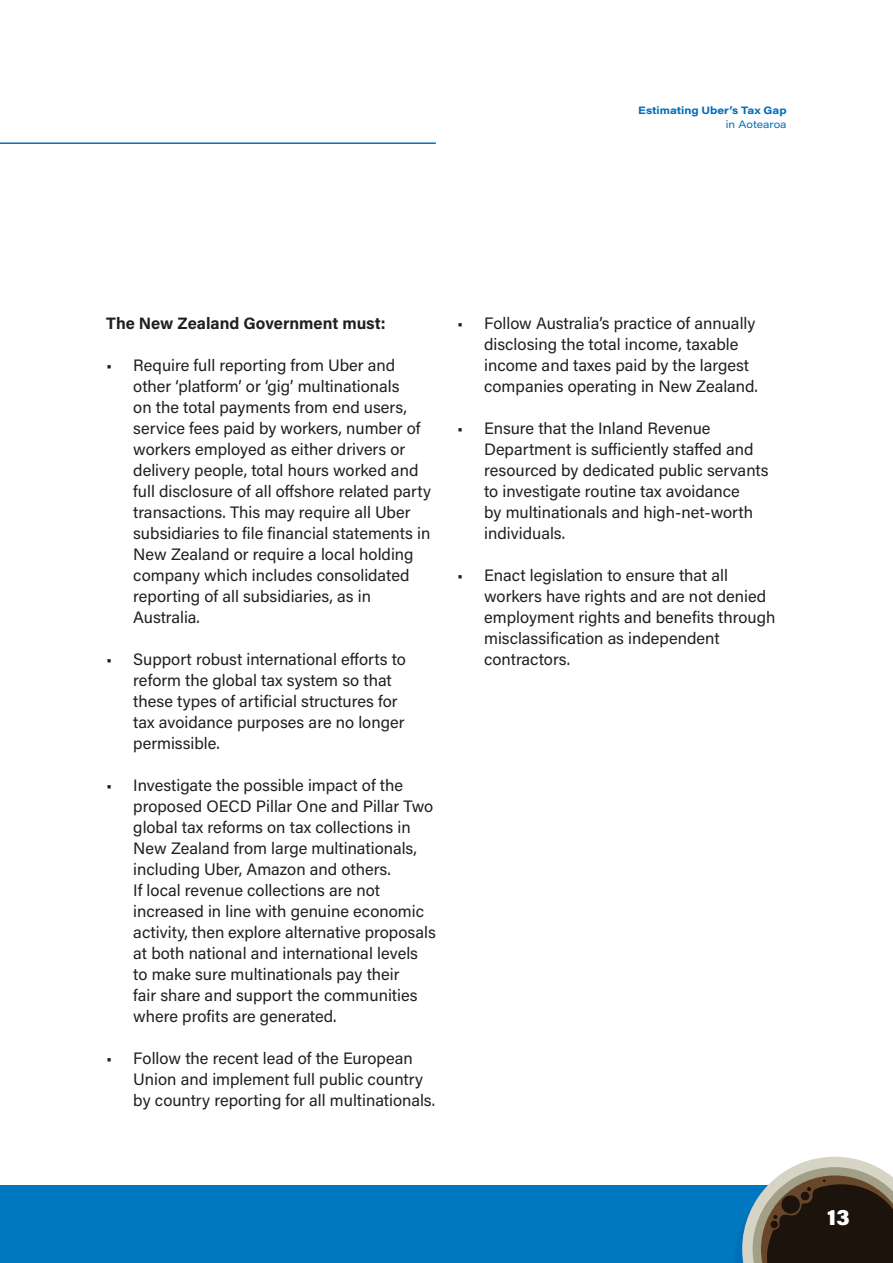
<style>
.page{position:relative;width:893px;height:1263px;background:#fff}
.page>*{position:absolute;margin:0;border:0;box-sizing:border-box;transform-origin:0 0}
.t1{font:900 22.5px "Acumin Pro";color:#fff}
.t2{font:16.5px/21px "Acumin Pro";color:#231f20}
.t3{font:700 16.5px "Acumin Pro";color:#231f20}
.t4{font:700 10.5px "Acumin Pro Wide";color:#0070ba}
.t5{font:10.5px "Acumin Pro Wide";color:#0070ba}
</style>
<div class="page">
<hr style="left:0;top:142px;width:436px;height:2px;background:#0070ba">
<div style="left:0;top:1185px;width:893px;height:78px;background:#0078bf"></div>
<svg style="left:742px;top:1157px;width:151px;height:106px;background:#615d54"></svg>
<p class="t4" style="left:638px;top:103px;width:150px">Estimating Uber’s Tax Gap</p>
<p class="t5" style="left:726px;top:116px;width:62px">in Aotearoa</p>
<p class="t3" style="left:106px;top:312px;width:281px">The New Zealand Government must:</p>
<p class="t2" style="left:133px;top:354px;width:299px;text-indent:-27px">• Require full reporting from Uber and other ‘platform’ or ‘gig’ multinationals<br>on the total payments from end users, service fees paid by workers, number of workers employed as either drivers or delivery people, total hours worked and full disclosure of all offshore related party transactions. This may require all Uber subsidiaries to file financial statements in New Zealand or require a local holding company which includes consolidated reporting of all subsidiaries, as in Australia.</p>
<p class="t2" style="left:133px;top:648px;width:274px;text-indent:-27px">• Support robust international efforts to reform the global tax system so that these types of artificial structures for tax avoidance purposes are no longer permissible.</p>
<p class="t2" style="left:133px;top:774px;width:304px;text-indent:-27px">• Investigate the possible impact of the proposed OECD Pillar One and Pillar Two global tax reforms on tax collections in New Zealand from large multinationals, including Uber, Amazon and others.<br>If local revenue collections are not increased in line with genuine economic activity, then explore alternative proposals at both national and international levels to make sure multinationals pay their<br>fair share and support the communities where profits are generated.</p>
<p class="t2" style="left:133px;top:1047px;width:303px;text-indent:-27px">• Follow the recent lead of the European<br>Union and implement full public country by country reporting for all multinationals.</p>
<p class="t2" style="left:484px;top:312px;width:275px;text-indent:-27px">• Follow Australia’s practice of annually disclosing the total income, taxable income and taxes paid by the largest companies operating in New Zealand.</p>
<p class="t2" style="left:484px;top:417px;width:286px;text-indent:-27px">• Ensure that the Inland Revenue Department is sufficiently staffed and resourced by dedicated public servants to investigate routine tax avoidance<br>by multinationals and high-net-worth individuals.</p>
<p class="t2" style="left:484px;top:564px;width:293px;text-indent:-27px">• Enact legislation to ensure that all workers have rights and are not denied employment rights and benefits through misclassification as independent contractors.</p>
<h1 class="t1" style="left:827px;top:1201px;width:24px">13</h1>
</div>
